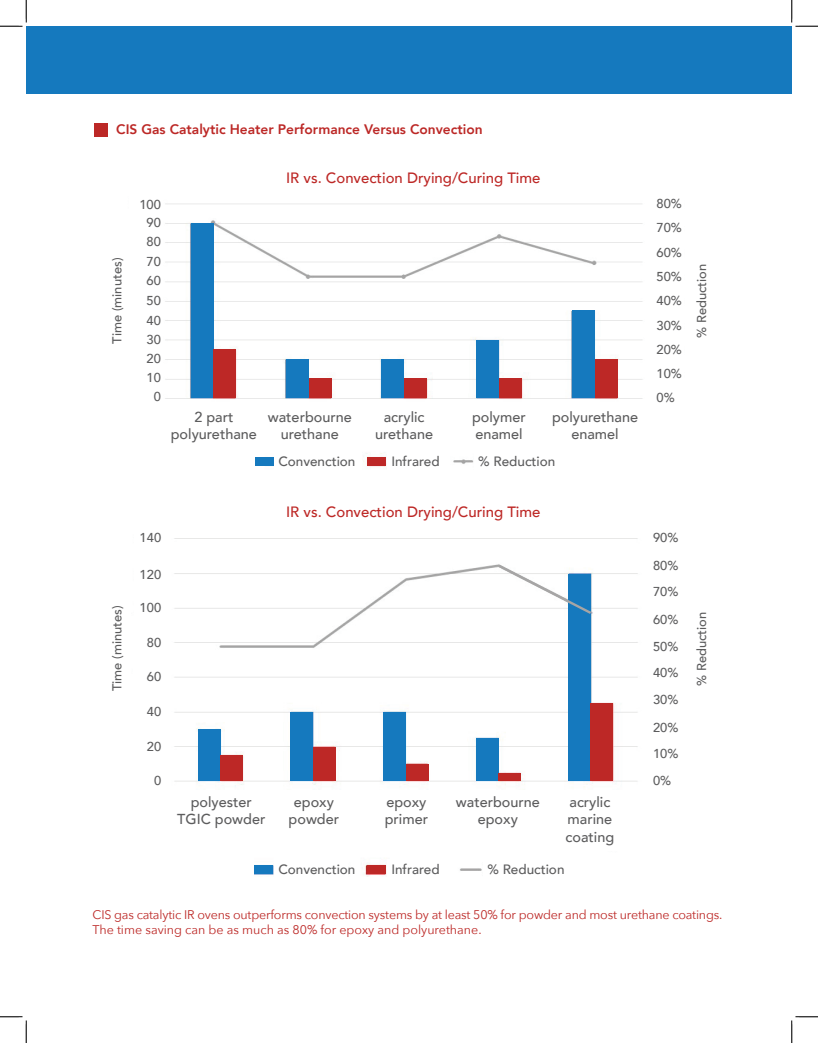
<style>
.page{position:relative;width:818px;height:1043px;background:#fff}
.page>*{position:absolute;margin:0;border:0;box-sizing:border-box;transform-origin:0 0}
.t1{font:500 14.88px "Avenir";color:#bd2826}
.t2{font:500 14.38px/17.2px "Avenir";color:#5c5c5d;text-align:center}
.t3{font:800 13.75px "Avenir";color:#bc2826}
.t4{font:500 13.5px "Avenir";color:#5c5c5d}
.t5{font:500 12.88px/27px "Avenir";color:#5c5c5d;text-align:justify}
.t6{font:12.5px/15px "Avenir Next";letter-spacing:-.015em;color:#bc2826}
</style>
<div class="page">
<div style="left:26px;top:26px;width:765px;height:68px;background:#1579be"></div>
<div style="left:94px;top:123px;width:13px;height:13px;background:#bc2826"></div>
<img style="left:165px;top:203px;width:478px;height:264px">
<img style="left:174px;top:538px;width:464px;height:339px">
<div style="left:191px;top:224px;width:22px;height:174px;background:#1579be"></div>
<div style="left:214px;top:349px;width:22px;height:49px;background:#bd2826"></div>
<div style="left:198px;top:729px;width:22px;height:51px;background:#1579be"></div>
<div style="left:220px;top:755px;width:23px;height:25px;background:#bd2826"></div>
<div style="left:291px;top:712px;width:22px;height:68px;background:#1579be"></div>
<div style="left:254px;top:865px;width:19px;height:9px;background:#1579be"></div>
<div style="left:366px;top:865px;width:19px;height:9px;background:#bd2826"></div>
<div style="left:313px;top:746px;width:22px;height:34px;background:#bd2826"></div>
<div style="left:384px;top:712px;width:22px;height:68px;background:#1579be"></div>
<div style="left:406px;top:763px;width:22px;height:17px;background:#bd2826"></div>
<div style="left:476px;top:738px;width:22px;height:42px;background:#1579be"></div>
<div style="left:498px;top:772px;width:22px;height:8px;background:#bd2826"></div>
<div style="left:568px;top:574px;width:22px;height:206px;background:#1579be"></div>
<div style="left:590px;top:703px;width:22px;height:77px;background:#bd2826"></div>
<div style="left:309px;top:379px;width:22px;height:19px;background:#bd2826"></div>
<div style="left:286px;top:359px;width:22px;height:39px;background:#1579be"></div>
<div style="left:404px;top:379px;width:22px;height:19px;background:#bd2826"></div>
<div style="left:381px;top:359px;width:23px;height:39px;background:#1579be"></div>
<div style="left:499px;top:379px;width:23px;height:19px;background:#bd2826"></div>
<div style="left:476px;top:340px;width:23px;height:58px;background:#1579be"></div>
<div style="left:595px;top:359px;width:22px;height:39px;background:#bd2826"></div>
<div style="left:571px;top:311px;width:23px;height:87px;background:#1579be"></div>
<svg style="left:495px;top:562px;width:99px;height:54px"></svg>
<div style="left:170px;top:793px;width:479px;height:57px;background:#fff"></div>
<div style="left:274px;top:859px;width:74px;height:20px;background:#fff"></div>
<div style="left:483px;top:859px;width:84px;height:20px;background:#fff"></div>
<div style="left:387px;top:859px;width:61px;height:20px;background:#fff"></div>
<div style="left:255px;top:457px;width:19px;height:9px;background:#1579be"></div>
<div style="left:366px;top:457px;width:19px;height:9px;background:#bd2826"></div>
<div style="left:274px;top:452px;width:82px;height:20px;background:#fff"></div>
<div style="left:474px;top:452px;width:84px;height:20px;background:#fff"></div>
<div style="left:387px;top:452px;width:61px;height:20px;background:#fff"></div>
<div style="left:162px;top:407px;width:509px;height:39px;background:#fff"></div>
<svg style="left:0;top:0;width:27px;height:27px"></svg>
<svg style="left:0;top:1016px;width:27px;height:26px"></svg>
<svg style="left:791px;top:0;width:27px;height:27px"></svg>
<svg style="left:791px;top:1016px;width:27px;height:26px"></svg>
<p class="t3" style="left:116px;top:119px;width:368px">CIS Gas Catalytic Heater Performance Versus Convection</p>
<p class="t1" style="left:286px;top:165px;width:256px">IR vs. Convection Drying/Curing Time</p>
<p class="t5" style="left:656px;top:191px;width:27px;line-height:23.9px">80%<br>70%</p>
<p class="t5" style="left:656px;top:240px;width:27px;line-height:24.2px">60% 50% 40% 30% 20% 10% 0%</p>
<p class="t5" style="left:139px;top:190px;width:23px">100</p>
<p class="t5" style="left:147px;top:212px;width:16px;line-height:19.4px">90<br>80<br>70<br>60<br>50<br>40<br>30<br>20<br>10</p>
<p class="t5" style="left:103px;top:343px;width:87px;rotate:-90deg">Time (minutes)</p>
<p class="t5" style="left:687px;top:338px;width:75px;rotate:-90deg">% Reduction</p>
<p class="t5" style="left:154px;top:383px;width:9px">0</p>
<p class="t2" style="left:171px;top:407px;width:88px">2 part polyurethane</p>
<p class="t2" style="left:268px;top:407px;width:85px">waterbourne urethane</p>
<p class="t2" style="left:375px;top:407px;width:59px">acrylic urethane</p>
<p class="t2" style="left:472px;top:407px;width:55px;text-align:left">polymer enamel</p>
<p class="t2" style="left:552px;top:407px;width:88px">polyurethane enamel</p>
<p class="t4" style="left:278px;top:449px;width:79px">Convenction</p>
<p class="t4" style="left:391px;top:449px;width:50px">Infrared</p>
<p class="t4" style="left:478px;top:449px;width:78px">% Reduction</p>
<p class="t1" style="left:286px;top:498px;width:256px">IR vs. Convection Drying/Curing Time</p>
<p class="t5" style="left:653px;top:523px;width:27px">90% 80% 70% 60% 50% 40% 30% 20% 10% 0%</p>
<p class="t5" style="left:140px;top:523px;width:23px">140</p>
<p class="t5" style="left:140px;top:560px;width:23px">120</p>
<p class="t5" style="left:140px;top:593px;width:23px">100</p>
<p class="t5" style="left:147px;top:628px;width:16px">80</p>
<p class="t5" style="left:147px;top:662px;width:16px">60</p>
<p class="t5" style="left:147px;top:697px;width:16px">40</p>
<p class="t5" style="left:147px;top:732px;width:16px">20</p>
<p class="t5" style="left:154px;top:766px;width:9px">0</p>
<p class="t5" style="left:103px;top:691px;width:87px;rotate:-90deg">Time (minutes)</p>
<p class="t5" style="left:687px;top:685px;width:75px;rotate:-90deg">% Reduction</p>
<p class="t2" style="left:177px;top:792px;width:90px">polyester<br>TGIC powder</p>
<p class="t2" style="left:288px;top:792px;width:52px">epoxy powder</p>
<p class="t2" style="left:385px;top:792px;width:45px;text-align:left">epoxy primer</p>
<p class="t2" style="left:456px;top:792px;width:85px">waterbourne epoxy</p>
<p class="t2" style="left:565px;top:792px;width:50px;text-align:left">acrylic marine coating</p>
<p class="t4" style="left:278px;top:858px;width:79px">Convenction</p>
<p class="t4" style="left:391px;top:858px;width:50px">Infrared</p>
<p class="t4" style="left:487px;top:858px;width:78px">% Reduction</p>
<p class="t6" style="left:92px;top:906px;width:631px">CIS gas catalytic IR ovens outperforms convection systems by at least 50% for powder and most urethane coatings.<br>The time saving can be as much as 80% for epoxy and polyurethane.</p>
</div>
